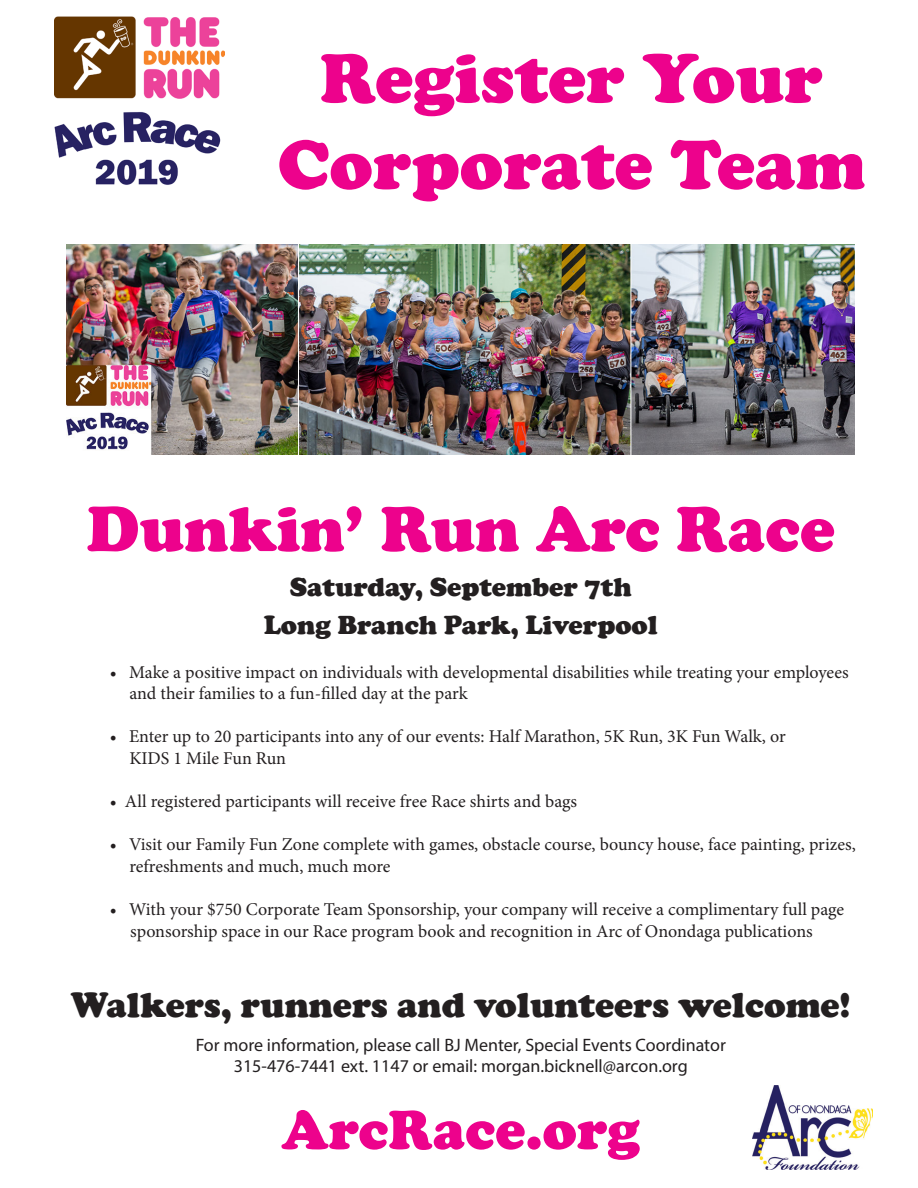
<style>
.page{position:relative;width:918px;height:1188px;background:#fff}
.page>*{position:absolute;margin:0;border:0;box-sizing:border-box;transform-origin:0 0}
.t1{font:900 72px "Cooper";color:#ed028c}
.t2{font:900 66px "Cooper";color:#ed028c}
.t3{font:900 57px "Cooper";color:#ed028c}
.t4{font:900 36px "Cooper";color:#231f20}
.t5{font:900 27px "Cooper";color:#231f20}
.t6{font:18px "Minion Pro";color:#231f20}
.t7{font:18px "Myriad Pro";color:#231f20}
</style>
<div class="page">
<img style="left:67px;top:244px;width:788px;height:211px">
<img style="left:752px;top:1085px;width:121px;height:85px">
<img style="left:54px;top:16px;width:170px;height:169px">
<p class="t1" style="left:320px;top:36px;width:504px">Register Your</p>
<p class="t1" style="left:278px;top:123px;width:589px">Corporate Team</p>
<p class="t2" style="left:87px;top:490px;width:750px">Dunkin’ Run Arc Race</p>
<p class="t5" style="left:290px;top:571px;width:343px">Saturday, September 7th</p>
<p class="t5" style="left:264px;top:609px;width:395px">Long Branch Park, Liverpool</p>
<p class="t6" style="left:110px;top:660px;width:740px">• Make a positive impact on individuals with developmental disabilities while treating your employees</p>
<p class="t6" style="left:129px;top:681px;width:340px">and their families to a fun-filled day at the park</p>
<p class="t6" style="left:110px;top:725px;width:677px">• Enter up to 20 participants into any of our events: Half Marathon, 5K Run, 3K Fun Walk, or</p>
<p class="t6" style="left:129px;top:746px;width:158px">KIDS 1 Mile Fun Run</p>
<p class="t6" style="left:110px;top:789px;width:469px">• All registered participants will receive free Race shirts and bags</p>
<p class="t6" style="left:110px;top:833px;width:748px">• Visit our Family Fun Zone complete with games, obstacle course, bouncy house, face painting, prizes,</p>
<p class="t6" style="left:129px;top:854px;width:263px">refreshments and much, much more</p>
<p class="t6" style="left:110px;top:897px;width:736px">• With your $750 Corporate Team Sponsorship, your company will receive a complimentary full page</p>
<p class="t6" style="left:130px;top:919px;width:684px">sponsorship space in our Race program book and recognition in Arc of Onondaga publications</p>
<p class="t4" style="left:71px;top:984px;width:781px">Walkers, runners and volunteers welcome!</p>
<p class="t7" style="left:196px;top:1033px;width:532px">For more information, please call BJ Menter, Special Events Coordinator</p>
<p class="t7" style="left:234px;top:1055px;width:455px">315-476-7441 ext. 1147 or email: morgan.bicknell@arcon.org</p>
<p class="t3" style="left:281px;top:1097px;width:360px">ArcRace.org</p>
</div>
